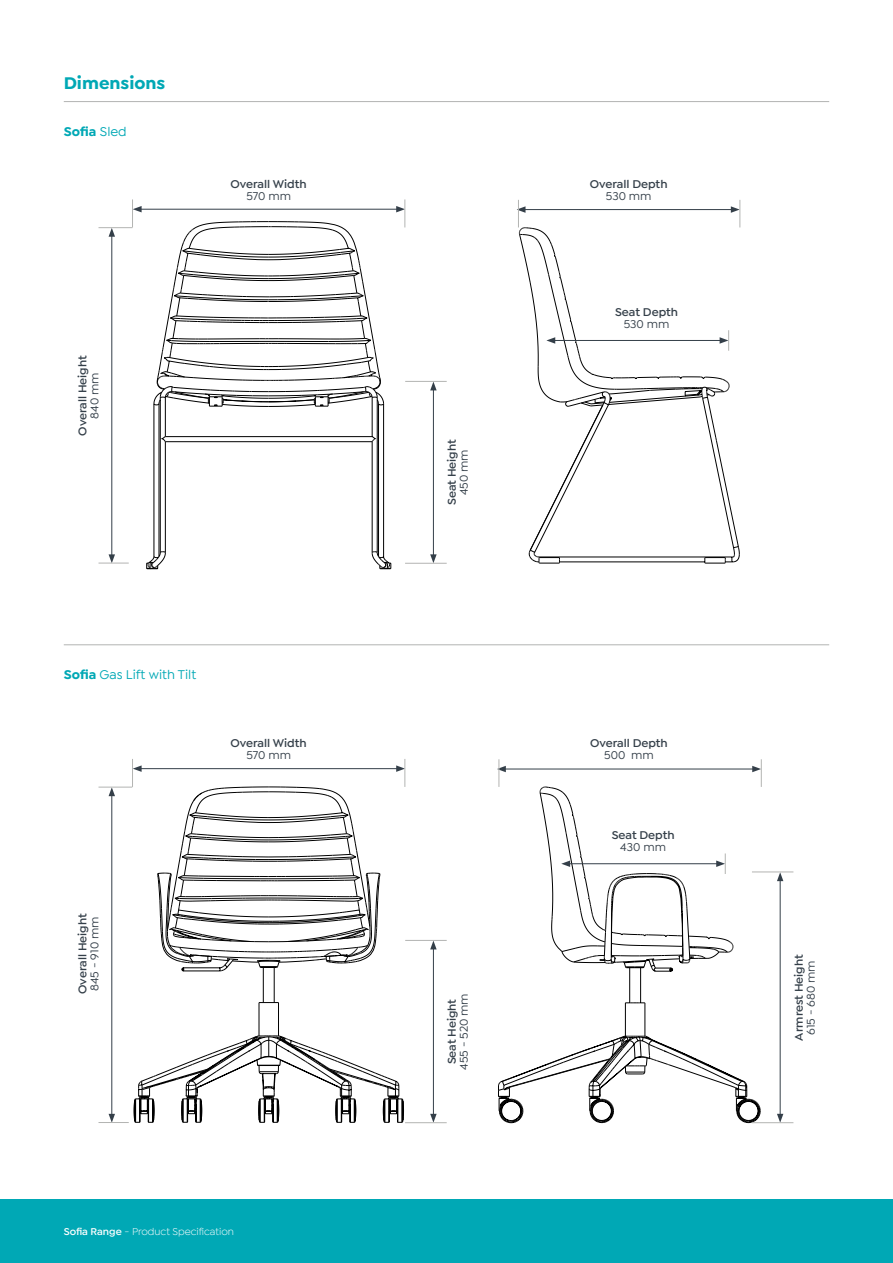
<style>
.page{position:relative;width:893px;height:1263px;background:#fff}
.page>*{position:absolute;margin:0;border:0;box-sizing:border-box;transform-origin:0 0}
.t1{font:700 18px "Isidora Sans";color:#00a8b5}
.t2{font:500 13.5px "Isidora Sans";color:#00a8b5}
.t3{font:700 13.5px "Isidora Sans";color:#00a8b5}
.t4{font:600 12px "Isidora Sans";color:#343f49}
.t5{font:500 12px "Isidora Sans";color:#343f49}
.t6{font:10.5px "Isidora Sans";color:#fff}
.s1{font-weight:500}
.s2{font-weight:700}
.s3{font-weight:600}
</style>
<div class="page">
<hr style="left:64px;top:101px;width:765px;height:1px;background:#b3b4b2">
<hr style="left:64px;top:644px;width:765px;height:1px;background:#b3b4b2">
<hr style="left:139px;top:209px;width:260px;height:1px;background:#343f49">
<svg style="left:396px;top:199px;width:10px;height:28px"></svg>
<hr style="left:111px;top:234px;width:1px;height:323px;background:#343f49">
<svg style="left:109px;top:228px;width:6px;height:9px"></svg>
<svg style="left:109px;top:554px;width:6px;height:9px"></svg>
<hr style="left:99px;top:227px;width:33px;height:1px;background:#b3b4b2">
<hr style="left:99px;top:563px;width:30px;height:1px;background:#b3b4b2">
<hr style="left:433px;top:388px;width:1px;height:169px;background:#343f49">
<svg style="left:430px;top:554px;width:7px;height:9px"></svg>
<svg style="left:430px;top:382px;width:7px;height:8px"></svg>
<hr style="left:405px;top:563px;width:42px;height:1px;background:#b3b4b2">
<hr style="left:405px;top:381px;width:42px;height:1px;background:#b3b4b2">
<svg style="left:517px;top:200px;width:224px;height:364px"></svg>
<hr style="left:111px;top:794px;width:1px;height:322px;background:#343f49">
<svg style="left:109px;top:788px;width:6px;height:8px"></svg>
<svg style="left:109px;top:1114px;width:6px;height:8px"></svg>
<hr style="left:99px;top:787px;width:33px;height:1px;background:#b3b4b2">
<hr style="left:99px;top:1122px;width:30px;height:1px;background:#b3b4b2">
<hr style="left:433px;top:947px;width:1px;height:169px;background:#343f49">
<svg style="left:430px;top:1114px;width:7px;height:8px"></svg>
<svg style="left:430px;top:941px;width:7px;height:8px"></svg>
<hr style="left:405px;top:1122px;width:42px;height:1px;background:#b3b4b2">
<hr style="left:405px;top:940px;width:42px;height:1px;background:#b3b4b2">
<hr style="left:780px;top:879px;width:1px;height:237px;background:#343f49">
<svg style="left:777px;top:1114px;width:6px;height:8px"></svg>
<svg style="left:777px;top:873px;width:6px;height:8px"></svg>
<hr style="left:752px;top:1122px;width:41px;height:1px;background:#b3b4b2">
<hr style="left:752px;top:872px;width:41px;height:1px;background:#b3b4b2">
<svg style="left:497px;top:759px;width:265px;height:364px"></svg>
<svg style="left:132px;top:199px;width:258px;height:29px"></svg>
<svg style="left:148px;top:221px;width:242px;height:349px"></svg>
<svg style="left:147px;top:252px;width:243px;height:316px"></svg>
<div style="left:0;top:1199px;width:893px;height:64px;background:#00a8b5"></div>
<svg style="left:132px;top:759px;width:274px;height:364px"></svg>
<h1 class="t1" style="left:64px;top:72px;width:103px">Dimensions</h1>
<p class="t3" style="left:64px;top:123px;width:65px">Sofia <span class="s1">Sled</span></p>
<p class="t4" style="left:75px;top:436px;width:82px;rotate:-90deg">Overall Height</p>
<p class="t5" style="left:88px;top:419px;width:48px;rotate:-90deg">840 mm</p>
<p class="t4" style="left:231px;top:177px;width:78px">Overall Width</p>
<p class="t5" style="left:246px;top:189px;width:46px">570 mm</p>
<p class="t2" style="left:64px;top:667px;width:134px"><span class="s2">Sofia</span> Gas Lift with Tilt</p>
<p class="t4" style="left:231px;top:736px;width:78px">Overall Width</p>
<p class="t5" style="left:246px;top:748px;width:46px">570 mm</p>
<p class="t4" style="left:75px;top:994px;width:82px;rotate:-90deg">Overall Height</p>
<p class="t5" style="left:88px;top:991px;width:76px;rotate:-90deg">845 - 910 mm</p>
<p class="t6" style="left:64px;top:1225px;width:172px"><span class="s3">Sofia Range</span> - Product Specification</p>
<p class="t4" style="left:445px;top:505px;width:67px;rotate:-90deg">Seat Height</p>
<p class="t5" style="left:457px;top:495px;width:48px;rotate:-90deg">450 mm</p>
<p class="t4" style="left:445px;top:1064px;width:67px;rotate:-90deg">Seat Height</p>
<p class="t5" style="left:457px;top:1070px;width:78px;rotate:-90deg">455 - 520 mm</p>
<p class="t4" style="left:590px;top:177px;width:79px">Overall Depth</p>
<p class="t5" style="left:606px;top:189px;width:47px">530 mm</p>
<p class="t4" style="left:615px;top:305px;width:64px">Seat Depth</p>
<p class="t5" style="left:624px;top:317px;width:47px">530 mm</p>
<p class="t4" style="left:590px;top:736px;width:79px">Overall Depth</p>
<p class="t5" style="left:604px;top:748px;width:51px">500 mm</p>
<p class="t4" style="left:612px;top:828px;width:64px">Seat Depth</p>
<p class="t5" style="left:620px;top:840px;width:47px">430 mm</p>
<p class="t4" style="left:792px;top:1040px;width:88px;rotate:-90deg">Armrest Height</p>
<p class="t5" style="left:804px;top:1034px;width:76px;rotate:-90deg">615 - 680 mm</p>
</div>
